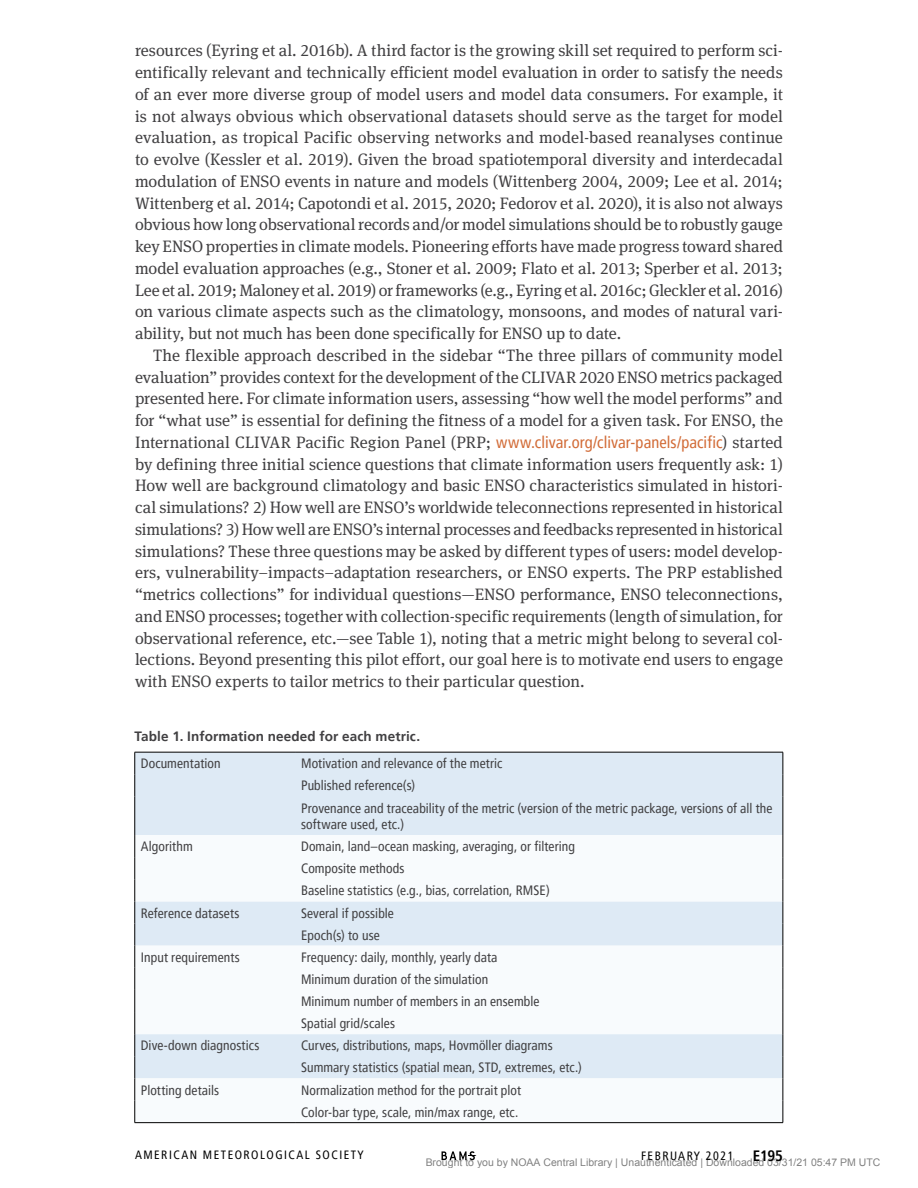
<style>
.page{position:relative;width:918px;height:1188px;background:#fff}
.page>*{position:absolute;margin:0;border:0;box-sizing:border-box;transform-origin:0 0}
.Body_Text{font:16.5px/21.8px "Meta Serif Pro";color:#414042;text-align:justify}
.t1{font:700 condensed 15px "Frutiger LT Pro";color:#000}
.Table_Body{font:condensed 13.5px/16.5px "Frutiger LT Pro";letter-spacing:.005em;color:#414042}
.Table_Title{font:700 13.5px "Frutiger LT Pro";letter-spacing:.01em;color:#414042}
.t2{font:condensed 12px "Frutiger LT Pro";letter-spacing:.125em;color:#000}
.t3{font:10.5px "Arial";color:rgb(0 0 0/.5)}
.s1{font-family:"Frutiger LT Pro";font-stretch:condensed;color:#d26c38}
</style>
<div class="page">
<svg style="left:442px;top:1151px;width:34px;height:9px"></svg>
<div style="left:136px;top:753px;width:647px;height:82px;background:#deeaf5"></div>
<svg style="left:136px;top:835px;width:647px;height:287px"></svg>
<hr style="left:135px;top:1122px;width:160px;height:1px;background:#000">
<hr style="left:295px;top:1122px;width:488px;height:1px;background:#000">
<hr style="left:135px;top:752px;width:160px;height:1px;background:#000">
<svg style="left:135px;top:752px;width:1px;height:44px"></svg>
<hr style="left:135px;top:796px;width:1px;height:39px;background:#000">
<hr style="left:295px;top:752px;width:488px;height:1px;background:#000">
<svg style="left:783px;top:752px;width:1px;height:44px"></svg>
<hr style="left:783px;top:796px;width:1px;height:39px;background:#000">
<svg style="left:135px;top:835px;width:1px;height:287px"></svg>
<svg style="left:783px;top:835px;width:1px;height:287px"></svg>
<p class="Body_Text" style="left:135px;top:39px;width:650px">resources (Eyring et al. 2016b). A third factor is the growing skill set required to perform sci&shy;entifically relevant and technically efficient model evaluation in order to satisfy the needs of an ever more diverse group of model users and model data consumers. For example, it is not always obvious which observational datasets should serve as the target for model evaluation, as tropical Pacific observing networks and model-based reanalyses continue to evolve (Kessler et al. 2019). Given the broad spatiotemporal diversity and interdecadal modulation of ENSO events in nature and models (Wittenberg 2004, 2009; Lee et al. 2014; Wittenberg et al. 2014; Capotondi et al. 2015, 2020; Fedorov et al. 2020), it is also not always obvious how long observational records and/or model simulations should be to robustly gauge key ENSO properties in climate models. Pioneering efforts have made progress toward shared model evaluation approaches (e.g., Stoner et al. 2009; Flato et al. 2013; Sperber et al. 2013; Lee et al. 2019; Maloney et al. 2019) or frameworks (e.g., Eyring et al. 2016c; Gleckler et al. 2016) on various climate aspects such as the climatology, monsoons, and modes of natural vari&shy;ability, but not much has been done specifically for ENSO up to date.</p>
<p class="Body_Text" style="left:135px;top:343px;width:650px;text-indent:18px">The flexible approach described in the sidebar “The three pillars of community model evaluation” provides context for the development of the CLIVAR 2020 ENSO metrics packaged presented here. For climate information users, assessing “how well the model performs” and for “what use” is essential for defining the fitness of a model for a given task. For ENSO, the International CLIVAR Pacific Region Panel (PRP; <span class="s1">www.clivar.org/clivar-panels/pacific</span>) started by defining three initial science questions that climate information users frequently ask: 1)<br>How well are background climatology and basic ENSO characteristics simulated in histori&shy;cal simulations? 2) How well are ENSO’s worldwide teleconnections represented in historical simulations? 3) How well are ENSO’s internal processes and feedbacks represented in historical simulations? These three questions may be asked by different types of users: model develop&shy;ers, vulnerability–impacts–adaptation researchers, or ENSO experts. The PRP established “metrics collections” for individual questions—ENSO performance, ENSO teleconnections, and ENSO processes; together with collection-specific requirements (length of simulation, for observational reference, etc.—see Table 1), noting that a metric might belong to several col&shy;lections. Beyond presenting this pilot effort, our goal here is to motivate end users to engage with ENSO experts to tailor metrics to their particular question.</p>
<p class="Table_Title" style="left:135px;top:729px;width:287px">Table 1. Information needed for each metric.</p>
<p class="Table_Body" style="left:141px;top:755px;width:81px">Documentation</p>
<p class="Table_Body" style="left:301px;top:755px;width:203px">Motivation and relevance of the metric</p>
<p class="Table_Body" style="left:301px;top:778px;width:116px">Published reference(s)</p>
<p class="Table_Body" style="left:301px;top:800px;width:473px">Provenance and traceability of the metric (version of the metric package, versions of all the software used, etc.)</p>
<p class="Table_Body" style="left:141px;top:838px;width:54px">Algorithm</p>
<p class="Table_Body" style="left:301px;top:838px;width:275px">Domain, land–ocean masking, averaging, or filtering</p>
<p class="Table_Body" style="left:301px;top:860px;width:105px">Composite methods</p>
<p class="Table_Body" style="left:301px;top:883px;width:250px">Baseline statistics (e.g., bias, correlation, RMSE)</p>
<p class="Table_Body" style="left:141px;top:905px;width:100px">Reference datasets</p>
<p class="Table_Body" style="left:301px;top:905px;width:94px">Several if possible</p>
<p class="Table_Body" style="left:301px;top:927px;width:80px">Epoch(s) to use</p>
<p class="Table_Body" style="left:141px;top:949px;width:101px">Input requirements</p>
<p class="Table_Body" style="left:301px;top:949px;width:198px">Frequency: daily, monthly, yearly data</p>
<p class="Table_Body" style="left:301px;top:971px;width:189px">Minimum duration of the simulation</p>
<p class="Table_Body" style="left:301px;top:993px;width:240px">Minimum number of members in an ensemble</p>
<p class="Table_Body" style="left:301px;top:1015px;width:96px">Spatial grid/scales</p>
<p class="Table_Body" style="left:141px;top:1037px;width:120px">Dive-down diagnostics</p>
<p class="Table_Body" style="left:301px;top:1037px;width:253px">Curves, distributions, maps, Hovmöller diagrams</p>
<p class="Table_Body" style="left:301px;top:1060px;width:282px">Summary statistics (spatial mean, STD, extremes, etc.)</p>
<p class="Table_Body" style="left:141px;top:1082px;width:80px">Plotting details</p>
<p class="Table_Body" style="left:301px;top:1082px;width:222px">Normalization method for the portrait plot</p>
<p class="Table_Body" style="left:301px;top:1104px;width:219px">Color-bar type, scale, min/max range, etc.</p>
<p class="t3" style="left:426px;top:1156px;width:456px">Brought to you by NOAA Central Library | Unauthenticated | Downloaded 03/31/21 05:47 PM UTC</p>
<p class="t2" style="left:135px;top:1148px;width:230px">AMERICAN METEOROLOGICAL SOCIETY</p>
<p class="t2" style="left:641px;top:1149px;width:94px">FEBRUARY 2021</p>
<p class="t1" style="left:753px;top:1147px;width:32px">E195</p>
</div>
